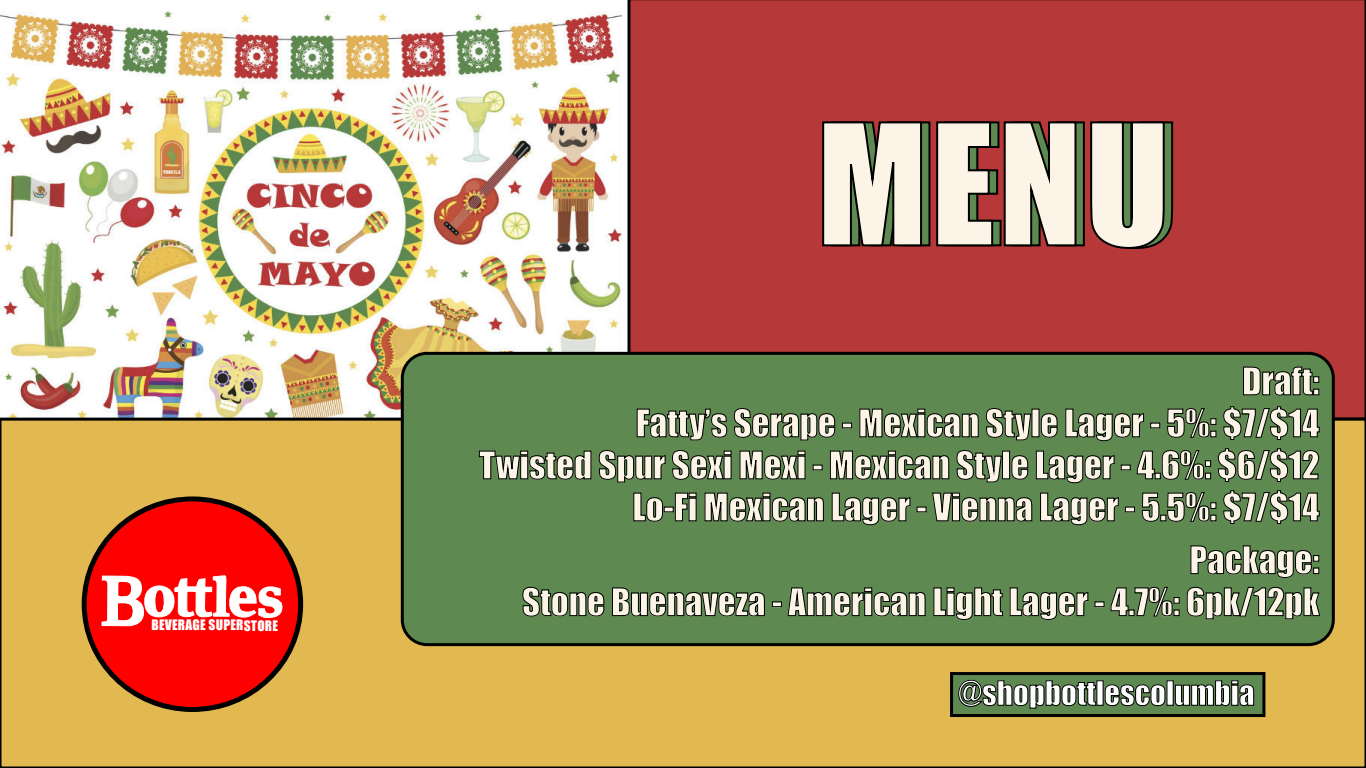
<style>
.page{position:relative;width:1366px;height:768px;background:#fff}
.page>*{position:absolute;margin:0;border:0;box-sizing:border-box;transform-origin:0 0}
.t1{font:155.5px "Impact";color:#fcf5e7}
.t2{font:35px/42px "Impact";color:#fcf5e7;text-align:right}
.t3{font:31px "Impact";color:#fff}
.t4{font:13.3px "Impact";letter-spacing:.01em;color:#fff}
</style>
<div class="page">
<div style="left:628px;top:0;width:738px;height:418px;background:#b73839"></div>
<img style="left:0;top:11px;width:622px;height:407px">
<svg style="left:821px;top:120px;width:353px;height:130px;background:#932d2d"></svg>
<div style="left:0;top:418px;width:1366px;height:350px;background:#e2b950"></div>
<div style="left:402px;top:353px;width:931px;height:292px;background:#5e8950;border-radius:25px"></div>
<div style="left:401px;top:352px;width:934px;height:294px;border:3px solid #000;border-radius:25px"></div>
<svg style="left:1243px;top:366px;width:77px;height:30px"></svg>
<svg style="left:478px;top:450px;width:114px;height:30px"></svg>
<svg style="left:598px;top:406px;width:722px;height:120px"></svg>
<svg style="left:1190px;top:545px;width:130px;height:33px"></svg>
<svg style="left:522px;top:586px;width:83px;height:31px"></svg>
<svg style="left:612px;top:587px;width:153px;height:30px"></svg>
<div style="left:772px;top:601px;width:10px;height:6px;border:1px solid #000"></div>
<svg style="left:787px;top:587px;width:139px;height:30px"></svg>
<svg style="left:933px;top:587px;width:156px;height:33px"></svg>
<div style="left:1094px;top:601px;width:11px;height:6px;border:1px solid #000"></div>
<svg style="left:1110px;top:586px;width:70px;height:31px"></svg>
<svg style="left:1186px;top:586px;width:135px;height:34px"></svg>
<div style="left:950px;top:672px;width:315px;height:45px;background:#5e8950;border:3px solid #000"></div>
<svg style="left:958px;top:679px;width:138px;height:30px"></svg>
<div style="left:1096px;top:680px;width:8px;height:26px;border:1px solid #000"></div>
<svg style="left:1104px;top:684px;width:62px;height:23px"></svg>
<div style="left:1166px;top:680px;width:8px;height:26px;border:1px solid #000"></div>
<svg style="left:1174px;top:680px;width:81px;height:27px"></svg>
<svg style="left:80px;top:494px;width:226px;height:220px;background:#c7883a"></svg>
<svg style="left:87px;top:332px;width:199px;height:436px"></svg>
<p class="t4" style="left:151px;top:615px;width:128px">BEVERAGE SUPERSTORE</p>
<h1 class="t1" style="left:817px;top:64px;width:354px">MENU</h1>
<p class="t2" style="left:479px;top:359px;width:842px">Draft:<br>Fatty’s Serape - Mexican Style Lager - 5%: $7/$14<br>Twisted Spur Sexi Mexi - Mexican Style Lager - 4.6%: $6/$12<br>Lo-Fi Mexican Lager - Vienna Lager - 5.5%: $7/$14</p>
<p class="t2" style="left:522px;top:538px;width:799px">Package:<br>Stone Buenaveza - American Light Lager - 4.7%: 6pk/12pk</p>
<p class="t3" style="left:958px;top:669px;width:298px">@shopbottlescolumbia</p>
</div>
